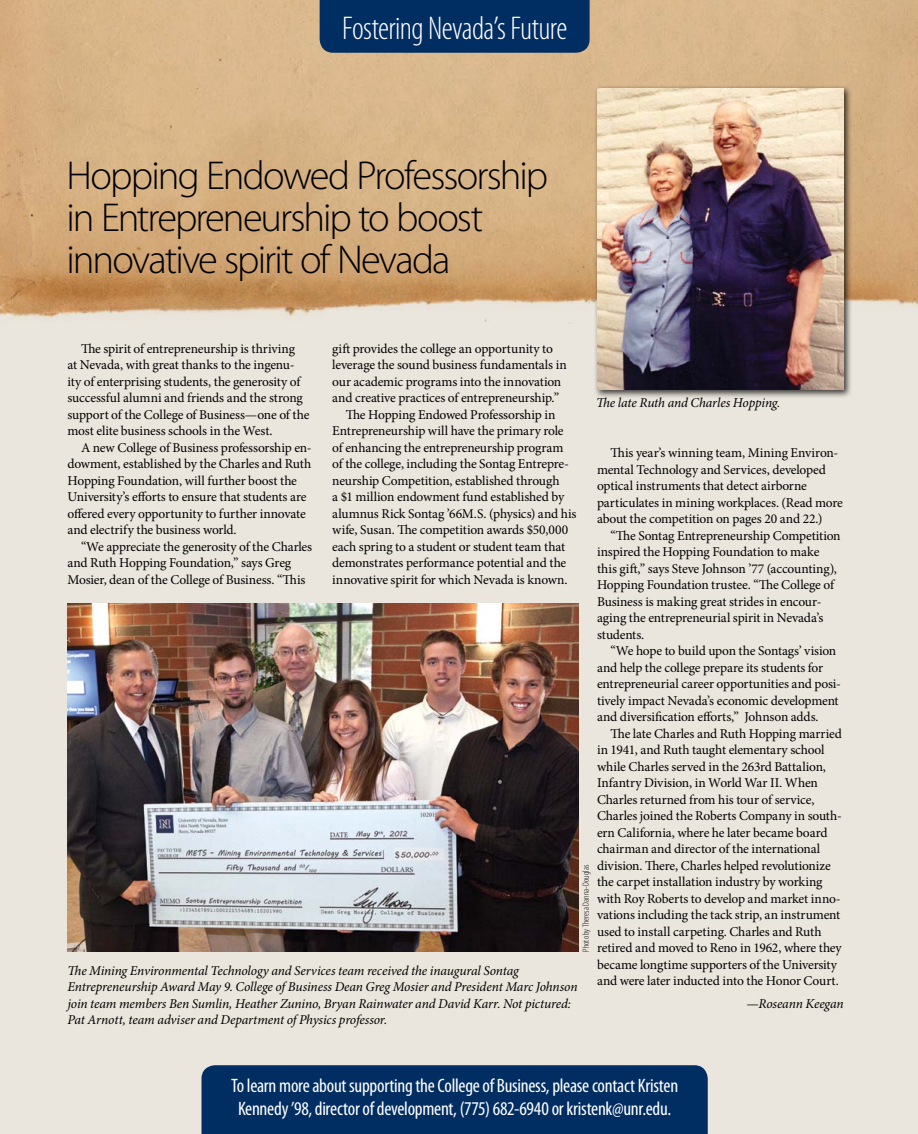
<style>
.page{position:relative;width:918px;height:1134px;background:#eae5dd}
.page>*{position:absolute;margin:0;border:0;box-sizing:border-box;transform-origin:0 0}
.t1{font:300 40.5px/42px "Myriad Pro";letter-spacing:-.05em;color:#000}
.section_header{font:300 condensed 33px "Myriad Pro";letter-spacing:-.02em;color:#fff}
.info_box{font:condensed 19.5px/22.5px "Myriad Pro";letter-spacing:-.015em;color:#fff;text-align:center}
.body_text{font:13.5px/16.5px "Minion Pro";letter-spacing:-.015em;color:#000}
.photo_caption{font:italic 13.5px/16.5px "Minion Pro";letter-spacing:-.015em;color:#000}
.byline_bottom{font:italic 13.5px "Minion Pro";letter-spacing:-.015em;color:#000}
.photo_credit{font:300 condensed 9px "Myriad Pro";letter-spacing:.01em;color:#000}
</style>
<div class="page">
<img style="left:0;top:0;width:918px;height:323px">
<div style="left:320px;top:0;width:270px;height:53px;background:#002d62"></div>
<div style="left:202px;top:1065px;width:506px;height:69px;background:#002d62"></div>
<div style="left:593px;top:85px;width:260px;height:314px;background:#000;opacity:.75"></div>
<img style="left:597px;top:89px;width:247px;height:301px">
<img style="left:68px;top:604px;width:511px;height:348px">
<p class="section_header" style="left:342px;top:10px;width:227px">Fostering Nevada’s Future</p>
<p class="t1" style="left:67px;top:154px;width:483px">Hopping Endowed Professorship in Entrepreneurship to boost innovative spirit of Nevada</p>
<p class="body_text" style="left:68px;top:340px;width:243px;text-indent:14px">The spirit of entrepreneurship is thriving<br>at Nevada, with great thanks to the ingenu&shy;ity of enterprising students, the generosity of successful alumni and friends and the strong support of the College of Business—one of the most elite business schools in the West.</p>
<p class="body_text" style="left:68px;top:439px;width:246px;text-indent:14px">A new College of Business professorship en&shy;dowment, established by the Charles and Ruth Hopping Foundation, will further boost the University’s efforts to ensure that students are offered every opportunity to further innovate and electrify the business world.</p>
<p class="body_text" style="left:68px;top:538px;width:246px;text-indent:14px">“We appreciate the generosity of the Charles and Ruth Hopping Foundation,” says Greg<br>Mosier, dean of the College of Business. “This</p>
<p class="body_text" style="left:332px;top:340px;width:236px">gift provides the college an opportunity to leverage the sound business fundamentals in our academic programs into the innovation and creative practices of entrepreneurship.”</p>
<p class="body_text" style="left:332px;top:406px;width:246px;text-indent:14px">The Hopping Endowed Professorship in Entrepreneurship will have the primary role of enhancing the entrepreneurship program of the college, including the Sontag Entrepre&shy;neurship Competition, established through<br>a $1 million endowment fund established by alumnus Rick Sontag ’66M.S. (physics) and his wife, Susan. The competition awards $50,000 each spring to a student or student team that demonstrates performance potential and the innovative spirit for which Nevada is known.</p>
<p class="photo_caption" style="left:596px;top:394px;width:186px">The late Ruth and Charles Hopping.</p>
<p class="body_text" style="left:597px;top:445px;width:248px;text-indent:14px">This year’s winning team, Mining Environ&shy;mental Technology and Services, developed optical instruments that detect airborne particulates in mining workplaces. (Read more about the competition on pages 20 and 22.)</p>
<p class="body_text" style="left:597px;top:527px;width:245px;text-indent:14px">“The Sontag Entrepreneurship Competition inspired the Hopping Foundation to make this gift,” says Steve Johnson ’77 (accounting), Hopping Foundation trustee. “The College of Business is making great strides in encour&shy;aging the entrepreneurial spirit in Nevada’s students.</p>
<p class="body_text" style="left:597px;top:643px;width:245px;text-indent:14px">“We hope to build upon the Sontags’ vision and help the college prepare its students for entrepreneurial career opportunities and posi&shy;tively impact Nevada’s economic development and diversification efforts,” Johnson adds.</p>
<p class="body_text" style="left:597px;top:725px;width:246px;text-indent:14px">The late Charles and Ruth Hopping married in 1941, and Ruth taught elementary school while Charles served in the 263rd Battalion, Infantry Division, in World War II. When Charles returned from his tour of service, Charles joined the Roberts Company in south&shy;ern California, where he later became board chairman and director of the international division. There, Charles helped revolutionize the carpet installation industry by working with Roy Roberts to develop and market inno&shy;vations including the tack strip, an instrument used to install carpeting. Charles and Ruth retired and moved to Reno in 1962, where they became longtime supporters of the University and were later inducted into the Honor Court.</p>
<p class="byline_bottom" style="left:747px;top:995px;width:99px">—Roseann Keegan</p>
<p class="photo_credit" style="left:581px;top:952px;width:88px;rotate:-90deg">Photo by Theresa Danna-Douglas</p>
<p class="photo_caption" style="left:68px;top:962px;width:512px">The Mining Environmental Technology and Services team received the inaugural Sontag Entrepreneurship Award May 9. College of Business Dean Greg Mosier and President Marc Johnson join team members Ben Sumlin, Heather Zunino, Bryan Rainwater and David Karr. Not pictured:<br>Pat Arnott, team adviser and Department of Physics professor.</p>
<p class="info_box" style="left:231px;top:1074px;width:449px">To learn more about supporting the College of Business, please contact Kristen<br>Kennedy ’98, director of development, (775) 682-6940 or kristenk@unr.edu.</p>
</div>
